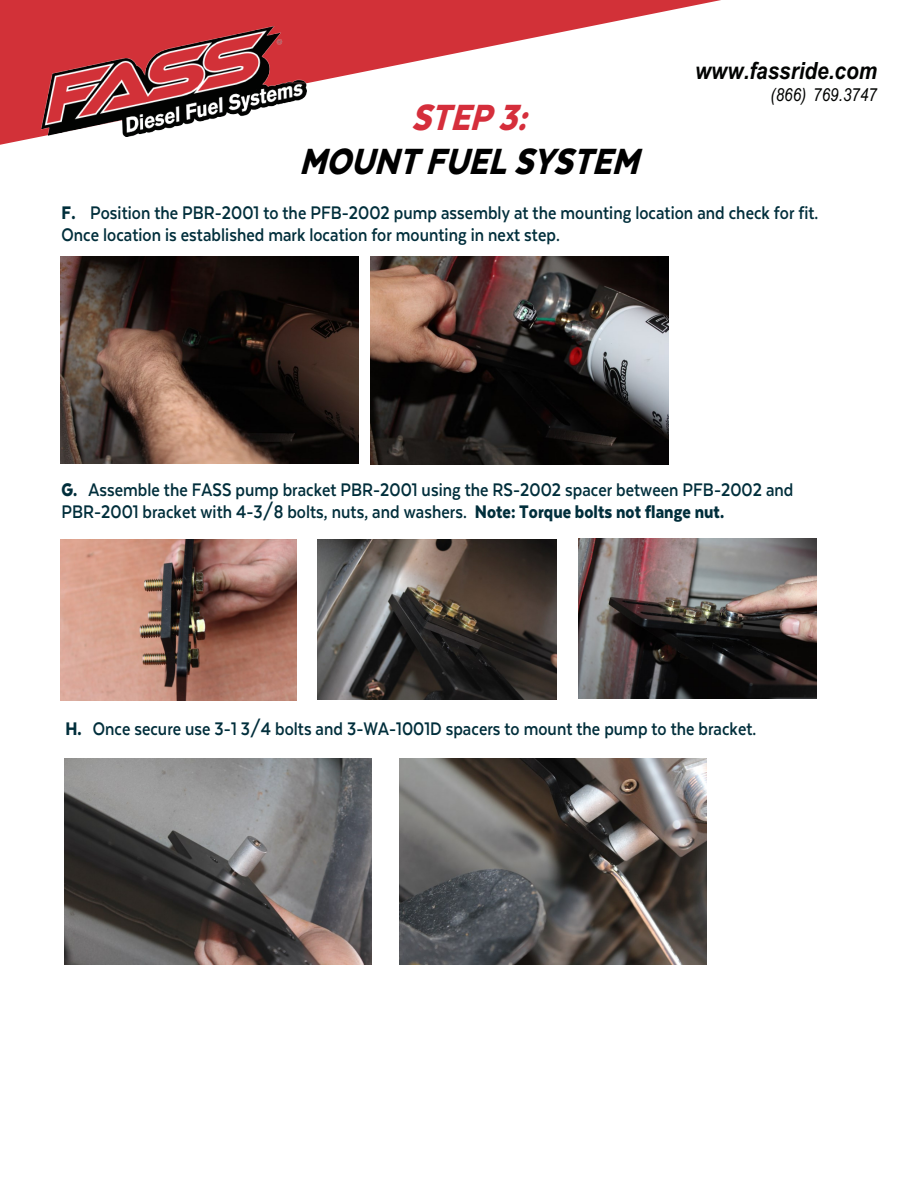
<style>
.page{position:relative;width:918px;height:1188px;background:#fff}
.page>*{position:absolute;margin:0;border:0;box-sizing:border-box;transform-origin:0 0}
.t1{font:italic 900 42px "Texta";color:#000;scale:.87 1}
.t2{font:italic 900 42px "Texta";color:#d52e3b;scale:.87 1}
.t3{font:italic 700 23.7px "Arial";color:#020302;scale:.87 1}
.t4{font:700 21px/21.9px "Texta";color:#002e3b;scale:.87 1}
.t5{font:italic 18px "Arial";letter-spacing:.005em;color:#020302;scale:.84 1}
.s1{font-weight:900}
</style>
<div class="page">
<svg style="left:0;top:0;width:721px;height:145px"></svg>
<img style="left:42px;top:27px;width:264px;height:109px">
<img style="left:371px;top:256px;width:298px;height:208px">
<img style="left:61px;top:256px;width:298px;height:208px">
<img style="left:60px;top:540px;width:237px;height:160px">
<img style="left:317px;top:539px;width:239px;height:161px">
<img style="left:578px;top:539px;width:239px;height:160px">
<img style="left:400px;top:759px;width:306px;height:206px">
<img style="left:64px;top:759px;width:307px;height:206px">
<p class="t3" style="left:695px;top:55px;width:211px">www.fassride.com</p>
<p class="t5" style="left:771px;top:83px;width:128px">(866) 769.3747</p>
<h1 class="t2" style="left:411px;top:95px;width:147px">STEP 3:</h1>
<h1 class="t1" style="left:299px;top:139px;width:404px">MOUNTFUELSYSTEM</h1>
<p class="t4" style="left:62px;top:201px;width:871px"><span class="s1">F.</span> Position the PBR-2001 to the PFB-2002 pump assembly at the mounting location and check for fit.<br>Once location is established mark location for mounting in next step.</p>
<p class="t4" style="left:62px;top:479px;width:843px"><span class="s1">G.</span> Assemble the FASS pump bracket PBR-2001 using the RS-2002 spacer between PFB-2002 and<br>PBR-2001 bracket with 4-3/8 bolts, nuts, and washers. <span class="s1">Note: Torque bolts not flange nut.</span></p>
<p class="t4" style="left:65px;top:717px;width:796px"><span class="s1">H.</span> Once secure use 3-1 3/4 bolts and 3-WA-1001D spacers to mount the pump to the bracket.</p>
</div>
